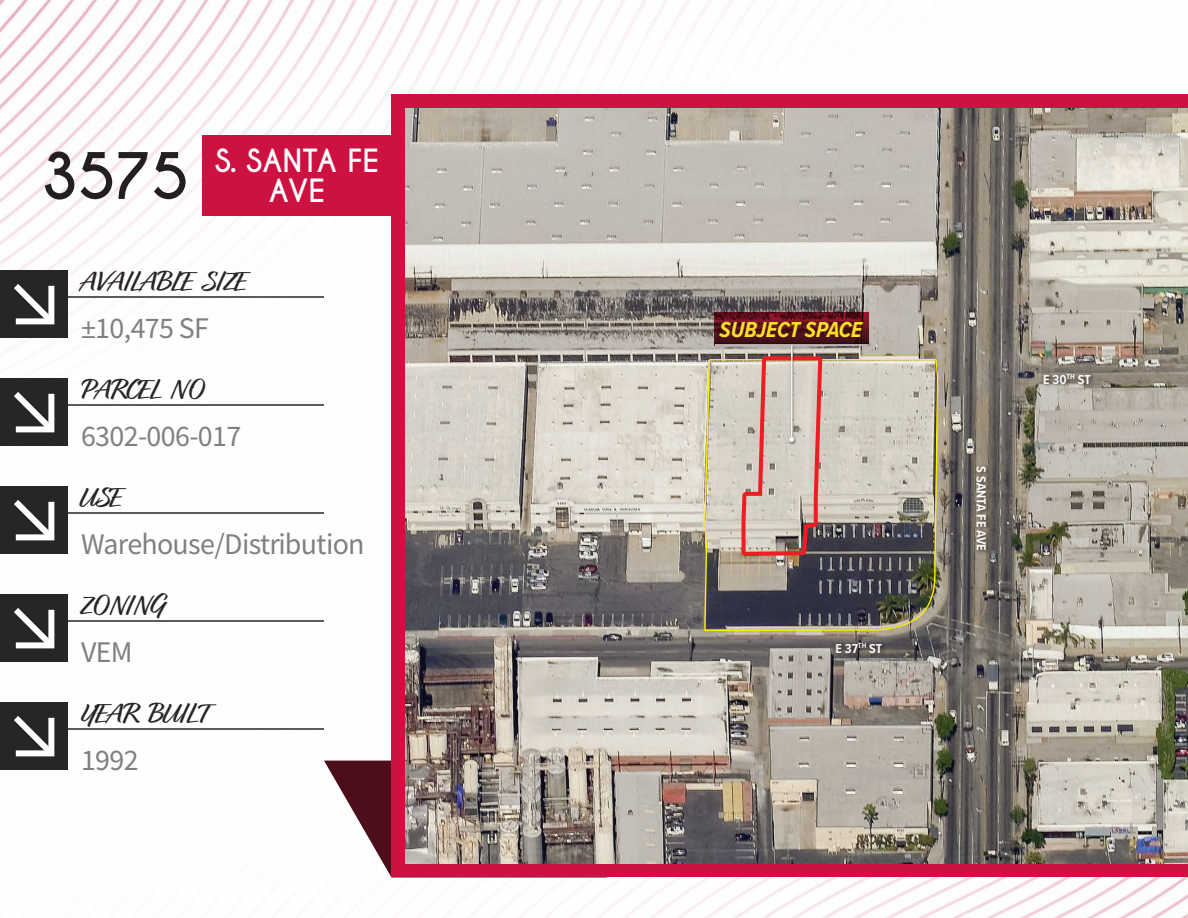
<style>
.page{position:relative;width:1188px;height:918px;background:#fff}
.page>*{position:absolute;margin:0;border:0;box-sizing:border-box;transform-origin:0 0}
.Side_Titles{font:700 60px "Caviar Dreams";color:#231f20}
.t1{font:30px "Source Sans Variable";letter-spacing:-.02em;color:#7e8083}
.t2{font:700 30px "Caviar Dreams";color:#fff}
.t3{font:700 27px "Relation";letter-spacing:.08em;color:#282526}
.t4{font:italic 700 22.5px "Proxima Nova Cond";color:#ffdd2b}
.t5{font:700 13.5px "Proxima Nova Cond";letter-spacing:-.005em;color:#fff}
</style>
<div class="page">
<img style="left:0;top:0;width:1188px;height:918px">
<svg style="left:324px;top:761px;width:68px;height:117px"></svg>
<div style="left:392px;top:94px;width:796px;height:784px;background:#cd1141"></div>
<img style="left:405px;top:108px;width:783px;height:756px">
<img style="left:405px;top:363px;width:694px;height:501px">
<img style="left:704px;top:359px;width:234px;height:272px">
<svg style="left:715px;top:313px;width:154px;height:29px;background:#54111b"></svg>
<img style="left:712px;top:342px;width:160px;height:104px">
<hr style="left:715px;top:344px;width:154px;height:2px;background:#fff">
<hr style="left:791px;top:345px;width:1px;height:95px;background:#fff">
<svg style="left:742px;top:356px;width:80px;height:200px;background:#ceaea6"></svg>
<hr style="left:54px;top:296px;width:270px;height:2px;background:#282526">
<div style="left:0;top:270px;width:68px;height:68px;background:#282526"></div>
<svg style="left:14px;top:284px;width:41px;height:41px"></svg>
<hr style="left:54px;top:404px;width:270px;height:2px;background:#282526">
<div style="left:0;top:378px;width:68px;height:68px;background:#282526"></div>
<svg style="left:14px;top:392px;width:41px;height:41px"></svg>
<hr style="left:54px;top:512px;width:270px;height:2px;background:#282526">
<div style="left:0;top:486px;width:68px;height:68px;background:#282526"></div>
<svg style="left:14px;top:500px;width:41px;height:41px"></svg>
<hr style="left:54px;top:620px;width:270px;height:2px;background:#282526">
<div style="left:0;top:594px;width:68px;height:68px;background:#282526"></div>
<svg style="left:14px;top:608px;width:41px;height:41px"></svg>
<hr style="left:54px;top:728px;width:270px;height:2px;background:#282526">
<div style="left:0;top:702px;width:68px;height:68px;background:#282526"></div>
<svg style="left:14px;top:716px;width:41px;height:41px"></svg>
<div style="left:202px;top:135px;width:196px;height:81px;background:#cd1141"></div>
<p class="Side_Titles" style="left:40px;top:140px;width:150px">3575</p>
<p class="t2" style="left:215px;top:143px;width:166px">S. SANTA FE</p>
<p class="t2" style="left:269px;top:173px;width:58px">AVE</p>
<p class="t3" style="left:81px;top:265px;width:165px">AVAILABLE SIZE</p>
<p class="t1" style="left:81px;top:309px;width:130px">±10,475 SF</p>
<p class="t3" style="left:81px;top:373px;width:124px">PARCEL NO</p>
<p class="t1" style="left:81px;top:417px;width:162px">6302-006-017</p>
<p class="t3" style="left:81px;top:481px;width:41px">USE</p>
<p class="t1" style="left:81px;top:525px;width:285px">Warehouse/Distribution</p>
<p class="t3" style="left:81px;top:589px;width:84px">ZONING</p>
<p class="t1" style="left:81px;top:633px;width:53px">VEM</p>
<p class="t3" style="left:81px;top:697px;width:128px">YEAR BUILT</p>
<p class="t1" style="left:81px;top:741px;width:59px">1992</p>
<p class="t4" style="left:719px;top:313px;width:144px">SUBJECT SPACE</p>
<p class="t5" style="left:835px;top:638px;width:48px">E 37<sup>TH</sup> ST</p>
<p class="t5" style="left:991px;top:466px;width:86px;rotate:90deg">S SANTA FE AVE</p>
<p class="t5" style="left:1043px;top:369px;width:49px">E 30<sup>TH</sup> ST</p>
</div>
